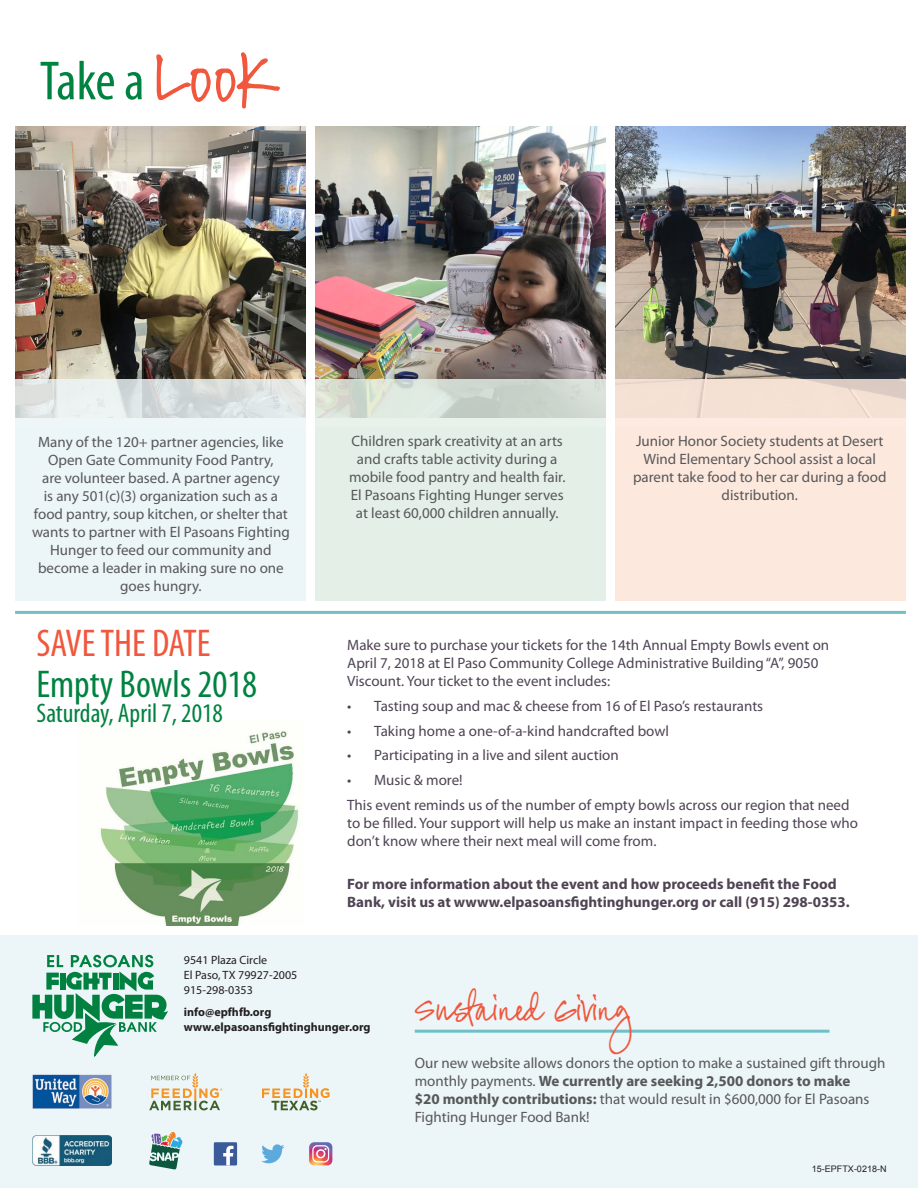
<style>
.page{position:relative;width:918px;height:1188px;background:#fff}
.page>*{position:absolute;margin:0;border:0;box-sizing:border-box;transform-origin:0 0}
.t1{font:condensed 55.5px "Myriad Pro";color:#008240}
.t2{font:condensed 38.85px "Myriad Pro";color:#008240}
.t3{font:condensed 38.85px "Myriad Pro";color:#f0573c}
.t4{font:condensed 27px "Myriad Pro";color:#008240}
.t5{font:24px "FG Jasmine 2";color:#f0573c}
.t6{font:15px/18px "Myriad Pro";color:#57585a;text-align:center}
.t7{font:15px/18px "Myriad Pro";color:#4f4354}
.t8{font:700 15px/18px "Myriad Pro";color:#4f4354}
.t9{font:12px/15px "Myriad Pro";color:#231f20}
.t10{font:700 12px/15px "Myriad Pro";color:#231f20}
.t11{font:9px "Arial";color:#231f20}
.s1{font-family:"FG Jasmine 2";font-stretch:normal;font-size:54.75px;color:#f0573c}
.s2{font-weight:700}
</style>
<div class="page">
<div style="left:616px;top:427px;width:290px;height:173px;background:#fde8dd"></div>
<div style="left:315px;top:427px;width:291px;height:173px;background:#e4f0e7"></div>
<div style="left:15px;top:427px;width:290px;height:173px;background:#ecf5f7"></div>
<img style="left:616px;top:127px;width:290px;height:252px">
<div style="left:0;top:935px;width:918px;height:253px;background:#ecf5f7"></div>
<hr style="left:415px;top:1030px;width:414px;height:3px;background:#70bec6">
<hr style="left:15px;top:611px;width:891px;height:3px;background:#70bec6">
<img style="left:15px;top:127px;width:290px;height:252px">
<img style="left:315px;top:127px;width:291px;height:252px">
<img style="left:32px;top:1135px;width:80px;height:30px">
<img style="left:32px;top:1075px;width:80px;height:34px">
<svg style="left:32px;top:955px;width:136px;height:102px"></svg>
<svg style="left:149px;top:1073px;width:73px;height:37px"></svg>
<svg style="left:262px;top:1073px;width:68px;height:37px"></svg>
<svg style="left:149px;top:1132px;width:33px;height:37px"></svg>
<div style="left:214px;top:1142px;width:23px;height:23px;background:#3b5a9a"></div>
<svg style="left:223px;top:1146px;width:10px;height:19px"></svg>
<svg style="left:261px;top:1144px;width:23px;height:19px"></svg>
<svg style="left:309px;top:1142px;width:23px;height:23px"></svg>
<img style="left:100px;top:730px;width:199px;height:195px">
<svg style="left:15px;top:379px;width:290px;height:48px"></svg>
<svg style="left:315px;top:379px;width:291px;height:48px"></svg>
<svg style="left:616px;top:379px;width:290px;height:48px;fill:#f5e1d4"></svg>
<h1 class="t1" style="left:40px;top:47px;width:239px">Take a <span class="s1">Look</span></h1>
<p class="t6" style="left:32px;top:433px;width:259px">Many of the 120+ partner agencies, like Open Gate Community Food Pantry,<br>are volunteer based. A partner agency<br>is any 501(c)(3) organization such as a food pantry, soup kitchen, or shelter that wants to partner with El Pasoans Fighting Hunger to feed our community and become a leader in making sure no one goes hungry.</p>
<p class="t6" style="left:349px;top:432px;width:218px">Children spark creativity at an arts and crafts table activity during a mobile food pantry and health fair.<br>El Pasoans Fighting Hunger serves at least 60,000 children annually.</p>
<p class="t6" style="left:633px;top:432px;width:255px">Junior Honor Society students at Desert Wind Elementary School assist a local parent take food to her car during a food distribution.</p>
<h2 class="t3" style="left:36px;top:620px;width:176px">SAVE THE DATE</h2>
<h2 class="t2" style="left:36px;top:661px;width:222px">Empty Bowls 2018</h2>
<h3 class="t4" style="left:36px;top:697px;width:188px">Saturday, April 7, 2018</h3>
<p class="t7" style="left:347px;top:636px;width:484px">Make sure to purchase your tickets for the 14th Annual Empty Bowls event on<br>April 7, 2018 at El Paso Community College Administrative Building “A”, 9050<br>Viscount. Your ticket to the event includes:</p>
<p class="t7" style="left:347px;top:697px;width:418px">• Tasting soup and mac &amp; cheese from 16 of El Paso’s restaurants</p>
<p class="t7" style="left:347px;top:721px;width:323px">• Taking home a one-of-a-kind handcrafted bowl</p>
<p class="t7" style="left:347px;top:746px;width:273px">• Participating in a live and silent auction</p>
<p class="t7" style="left:347px;top:768px;width:504px;line-height:24.8px">• Music &amp; more!<br>This event reminds us of the number of empty bowls across our region that need</p>
<p class="t7" style="left:347px;top:814px;width:512px">to be filled. Your support will help us make an instant impact in feeding those who don’t know where their next meal will come from.</p>
<p class="t8" style="left:347px;top:874px;width:504px">For more information about the event and how proceeds benefit the Food<br>Bank, visit us at wwww.elpasoansfightinghunger.org or call (915) 298-0353.</p>
<p class="t9" style="left:184px;top:952px;width:115px">9541 Plaza Circle<br>El Paso, TX 79927-2005<br>915-298-0353</p>
<p class="t10" style="left:184px;top:1004px;width:188px">info@epfhfb.org www.elpasoansfightinghunger.org</p>
<h3 class="t5" style="left:415px;top:998px;width:217px">Sustained Giving</h3>
<p class="t6" style="left:415px;top:1053px;width:472px;text-align:left">Our new website allows donors the option to make a sustained gift through monthly payments. <span class="s2">We currently are seeking 2,500 donors to make<br>$20 monthly contributions:</span> that would result in $600,000 for El Pasoans Fighting Hunger Food Bank!</p>
<p class="t11" style="left:812px;top:1162px;width:76px">15-EPFTX-0218-N</p>
</div>
